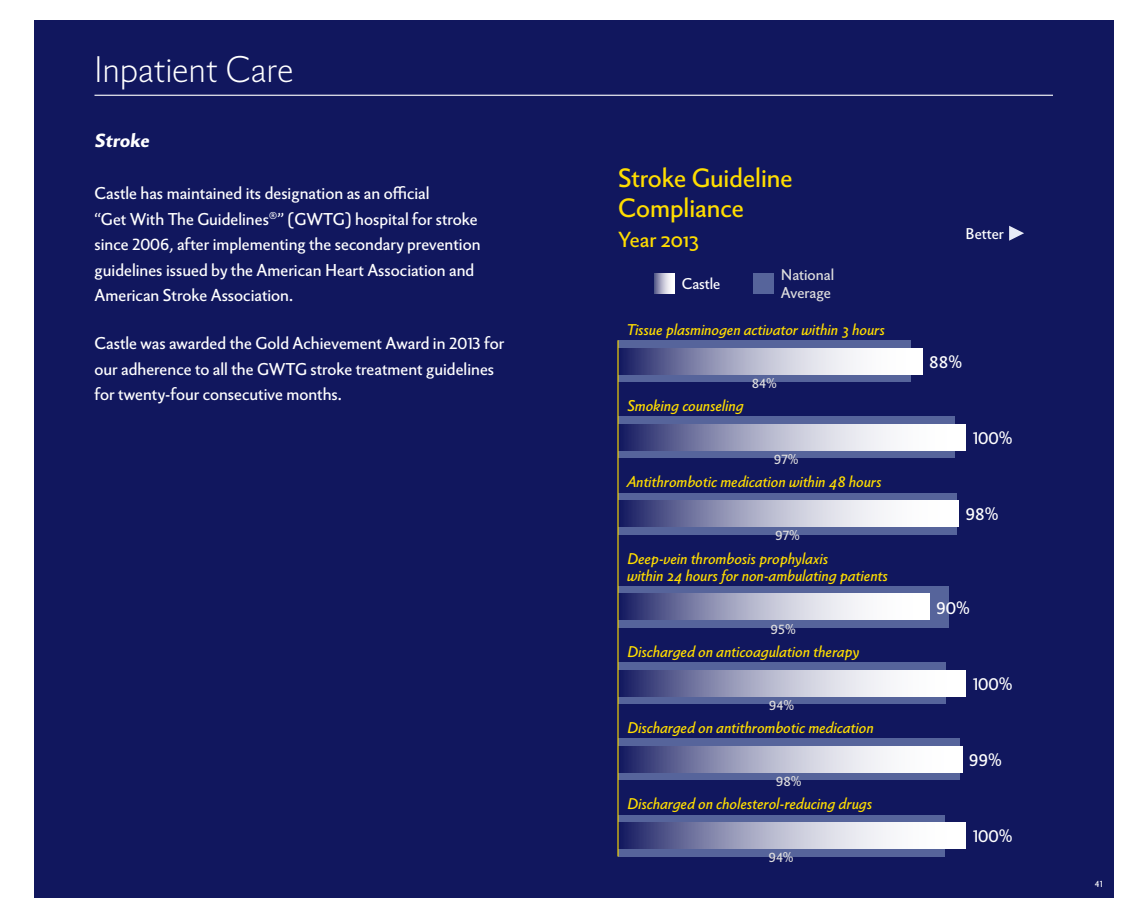
<style>
.page{position:relative;width:1134px;height:918px;background:#fff}
.page>*{position:absolute;margin:0;border:0;box-sizing:border-box;transform-origin:0 0}
.t1{font:300 36px "Berling Nova Sans Pro";letter-spacing:.01em;color:#fff}
.t2{font:25.5px/30px "Berling Nova Sans Pro";color:#fd0}
.t3{font:21px "Berling Nova Sans Pro";color:#fd0}
.t4{font:800 18.15px "Berling Nova Sans Pro";color:#fff}
.t5{font:17.25px "Berling Nova Sans Pro";color:#fff}
.t6{font:16.5px/25.5px "Berling Nova Sans Pro";color:#fff}
.t7{font:italic 15px/17.1px "Berling Nova Sans Pro";color:#fd0}
.t8{font:15px/18px "Berling Nova Sans Pro";color:#dedddd}
.t9{font:15px "Berling Nova Sans Pro";color:#fff}
.t10{font:13.5px "Berling Nova Sans Pro";color:#dedddd}
.t11{font:9px "Berling Nova Sans Pro";color:#fff}
</style>
<div class="page">
<div style="left:34px;top:20px;width:1080px;height:878px;background:#11175e"></div>
<div style="left:618px;top:340px;width:293px;height:42px;background:#56649b"></div>
<div style="left:618px;top:416px;width:337px;height:42px;background:#56649b"></div>
<div style="left:618px;top:493px;width:339px;height:41px;background:#56649b"></div>
<div style="left:618px;top:586px;width:330px;height:42px;background:#56649b"></div>
<div style="left:618px;top:662px;width:327px;height:42px;background:#56649b"></div>
<div style="left:618px;top:739px;width:341px;height:41px;background:#56649b"></div>
<div style="left:618px;top:815px;width:326px;height:41px;background:#56649b"></div>
<svg style="left:619px;top:348px;width:303px;height:26px;background:#b2b4cb"></svg>
<svg style="left:619px;top:424px;width:347px;height:26px;background:#b2b4cb"></svg>
<svg style="left:619px;top:501px;width:340px;height:26px;background:#b2b3cb"></svg>
<svg style="left:619px;top:594px;width:310px;height:26px;background:#b1b3ca"></svg>
<svg style="left:619px;top:670px;width:347px;height:26px;background:#b2b4cb"></svg>
<svg style="left:619px;top:746px;width:343px;height:26px;background:#b2b4cb"></svg>
<svg style="left:619px;top:823px;width:347px;height:26px;background:#b2b4cb"></svg>
<hr style="left:617px;top:340px;width:2px;height:517px;background:#fd0">
<svg style="left:654px;top:273px;width:20px;height:21px"></svg>
<div style="left:753px;top:273px;width:20px;height:21px;background:#56649b"></div>
<svg style="left:1009px;top:226px;width:15px;height:15px"></svg>
<hr style="left:94px;top:95px;width:959px;height:1px;background:#fff">
<h1 class="t1" style="left:94px;top:43px;width:200px">Inpatient Care</h1>
<p class="t4" style="left:94px;top:127px;width:59px">Stroke</p>
<p class="t6" style="left:94px;top:179px;width:388px">Castle has maintained its designation as an official<br>“Get With The Guidelines<sup>®</sup>” (GWTG) hospital for stroke since 2006, after implementing the secondary prevention guidelines issued by the American Heart Association and American Stroke Association.</p>
<p class="t6" style="left:94px;top:329px;width:411px">Castle was awarded the Gold Achievement Award in 2013 for our adherence to all the GWTG stroke treatment guidelines for twenty-four consecutive months.</p>
<h2 class="t2" style="left:618px;top:161px;width:176px">Stroke Guideline<br>Compliance</h2>
<p class="t3" style="left:618px;top:224px;width:83px">Year 2013</p>
<p class="t9" style="left:682px;top:273px;width:40px">Castle</p>
<p class="t8" style="left:781px;top:265px;width:55px">National<br>Average</p>
<p class="t7" style="left:627px;top:320px;width:259px">Tissue plasminogen activator within 3 hours</p>
<p class="t10" style="left:752px;top:373px;width:27px">84%</p>
<p class="t7" style="left:627px;top:396px;width:118px">Smoking counseling</p>
<p class="t10" style="left:774px;top:449px;width:26px">97%</p>
<p class="t7" style="left:627px;top:472px;width:256px">Antithrombotic medication within 48 hours</p>
<p class="t10" style="left:775px;top:526px;width:26px">97%</p>
<p class="t7" style="left:627px;top:549px;width:262px">Deep-vein thrombosis prophylaxis<br>within 24 hours for non-ambulating patients</p>
<p class="t10" style="left:771px;top:619px;width:27px">95%</p>
<p class="t7" style="left:627px;top:642px;width:234px">Discharged on anticoagulation therapy</p>
<p class="t10" style="left:769px;top:695px;width:27px">94%</p>
<p class="t7" style="left:627px;top:718px;width:248px">Discharged on antithrombotic medication</p>
<p class="t10" style="left:776px;top:771px;width:27px">98%</p>
<p class="t7" style="left:627px;top:794px;width:247px">Discharged on cholesterol-reducing drugs</p>
<p class="t10" style="left:768px;top:848px;width:27px">94%</p>
<p class="t9" style="left:966px;top:222px;width:40px">Better</p>
<p class="t5" style="left:929px;top:349px;width:34px">88%</p>
<p class="t5" style="left:973px;top:425px;width:41px">100%</p>
<p class="t5" style="left:965px;top:501px;width:34px">98%</p>
<p class="t5" style="left:936px;top:595px;width:35px">90%</p>
<p class="t5" style="left:973px;top:671px;width:41px">100%</p>
<p class="t5" style="left:969px;top:747px;width:35px">99%</p>
<p class="t5" style="left:973px;top:823px;width:41px">100%</p>
<p class="t11" style="left:1095px;top:877px;width:9px">41</p>
</div>
